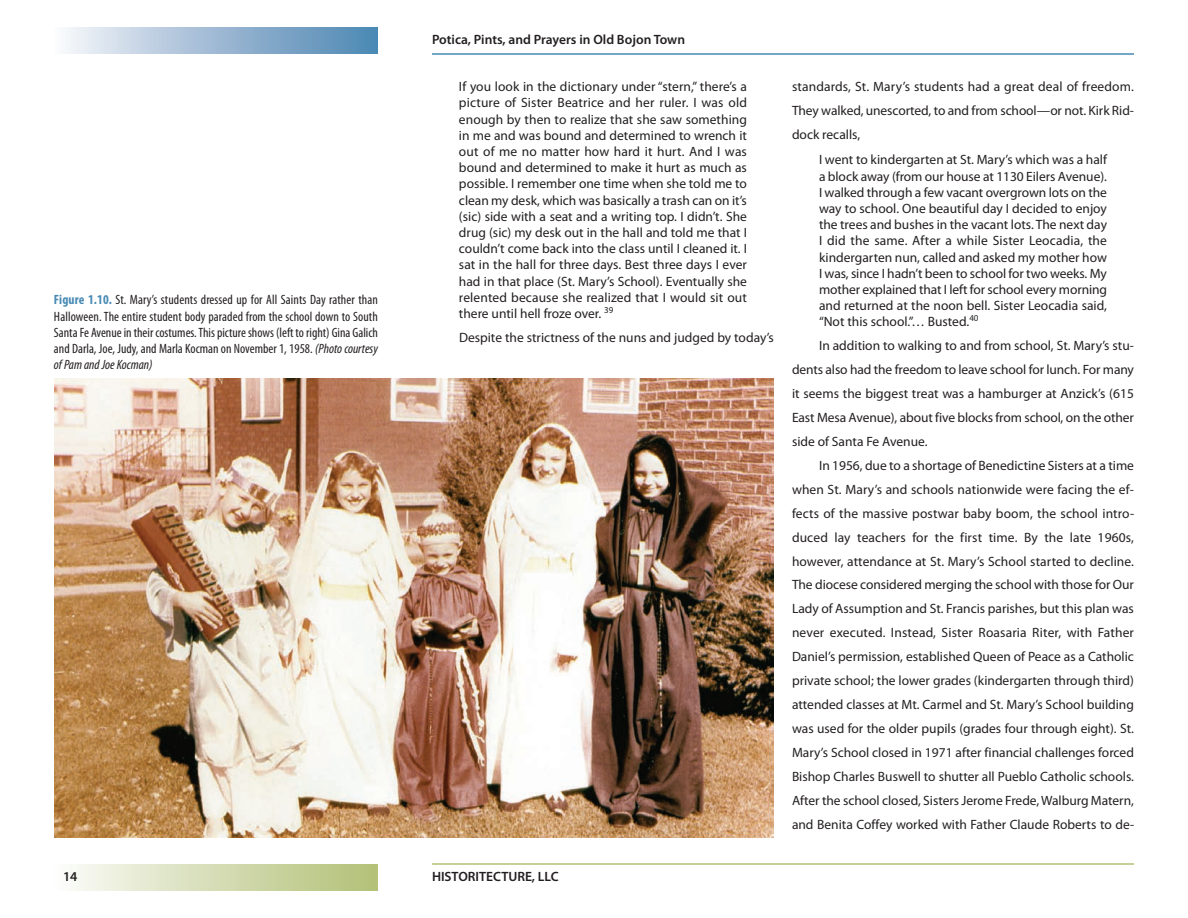
<style>
.page{position:relative;width:1188px;height:918px;background:#fff}
.page>*{position:absolute;margin:0;border:0;box-sizing:border-box;transform-origin:0 0}
.t1{font:13.5px/16.2px "Myriad Pro";color:#231f20;text-align:justify}
.t2{font:condensed 13.5px/16.2px "Myriad Pro";color:#231f20;text-align:justify}
.t3{font:600 13.5px "Myriad Pro";color:#231f20}
.s1{font-weight:700;color:#488ab4}
.s2{font-style:italic}
</style>
<div class="page">
<hr style="left:432px;top:863px;width:702px;height:2px;background:#b3c178">
<hr style="left:432px;top:53px;width:702px;height:2px;background:#488ab4">
<div style="left:54px;top:27px;width:324px;height:27px;background:linear-gradient(to right,#f7f5fa,#4a84b1)"></div>
<img style="left:54px;top:378px;width:720px;height:459px">
<p class="t2" style="left:54px;top:293px;width:326px"><span class="s1">Figure 1.10.</span> St. Mary’s students dressed up for All Saints Day rather than Halloween. The entire student body paraded from the school down to South Santa Fe Avenue in their costumes. This picture shows (left to right) Gina Galich and Darla, Joe, Judy, and Marla Kocman on November 1, 1958. <span class="s2">(Photo courtesy of Pam and Joe Kocman)</span></p>
<p class="t3" style="left:432px;top:34px;width:255px">Potica, Pints, and Prayers in Old Bojon Town</p>
<p class="t1" style="left:459px;top:80px;width:290px">If you look in the dictionary under “stern,” there’s a picture of Sister Beatrice and her ruler. I was old enough by then to realize that she saw something in me and was bound and determined to wrench it out of me no matter how hard it hurt. And I was bound and determined to make it hurt as much as possible. I remember one time when she told me to clean my desk, which was basically a trash can on it’s (sic) side with a seat and a writing top. I didn’t. She drug (sic) my desk out in the hall and told me that I couldn’t come back into the class until I cleaned it. I sat in the hall for three days. Best three days I ever had in that place (St. Mary’s School). Eventually she relented because she realized that I would sit out there until hell froze over. <sup>39</sup></p>
<p class="t1" style="left:459px;top:330px;width:316px">Despite the strictness of the nuns and judged by today’s</p>
<p class="t3" style="left:63px;top:871px;width:16px">14</p>
<p class="t3" style="left:432px;top:871px;width:128px">HISTORITECTURE, LLC</p>
<p class="t1" style="left:792px;top:76px;width:343px;line-height:23.9px">standards, St. Mary’s students had a great deal of freedom.<br>They walked, unescorted, to and from school—or not. Kirk Rid&shy;dock recalls,</p>
<p class="t1" style="left:819px;top:153px;width:290px">I went to kindergarten at St. Mary’s which was a half a block away (from our house at 1130 Eilers Avenue).<br>I walked through a few vacant overgrown lots on the way to school. One beautiful day I decided to enjoy the trees and bushes in the vacant lots. The next day I did the same. After a while Sister Leocadia, the kindergarten nun, called and asked my mother how I was, since I hadn’t been to school for two weeks. My mother explained that I left for school every morning and returned at the noon bell. Sister Leocadia said, “Not this school.”… Busted.<sup>40</sup></p>
<p class="t1" style="left:792px;top:335px;width:344px;line-height:23.9px;text-indent:27px">In addition to walking to and from school, St. Mary’s stu&shy;dents also had the freedom to leave school for lunch. For many it seems the biggest treat was a hamburger at Anzick’s (615<br>East Mesa Avenue), about five blocks from school, on the other side of Santa Fe Avenue.</p>
<p class="t1" style="left:792px;top:455px;width:344px;line-height:23.9px;text-indent:27px">In 1956, due to a shortage of Benedictine Sisters at a time when St. Mary’s and schools nationwide were facing the ef&shy;fects of the massive postwar baby boom, the school intro&shy;duced lay teachers for the first time. By the late 1960s, however, attendance at St. Mary’s School started to decline.<br>The diocese considered merging the school with those for Our Lady of Assumption and St. Francis parishes, but this plan was never executed. Instead, Sister Roasaria Riter, with Father Daniel’s permission, established Queen of Peace as a Catholic private school; the lower grades (kindergarten through third) attended classes at Mt. Carmel and St. Mary’s School building was used for the older pupils (grades four through eight). St.<br>Mary’s School closed in 1971 after financial challenges forced Bishop Charles Buswell to shutter all Pueblo Catholic schools.<br>After the school closed, Sisters Jerome Frede, Walburg Matern, and Benita Coffey worked with Father Claude Roberts to de-</p>
</div>
